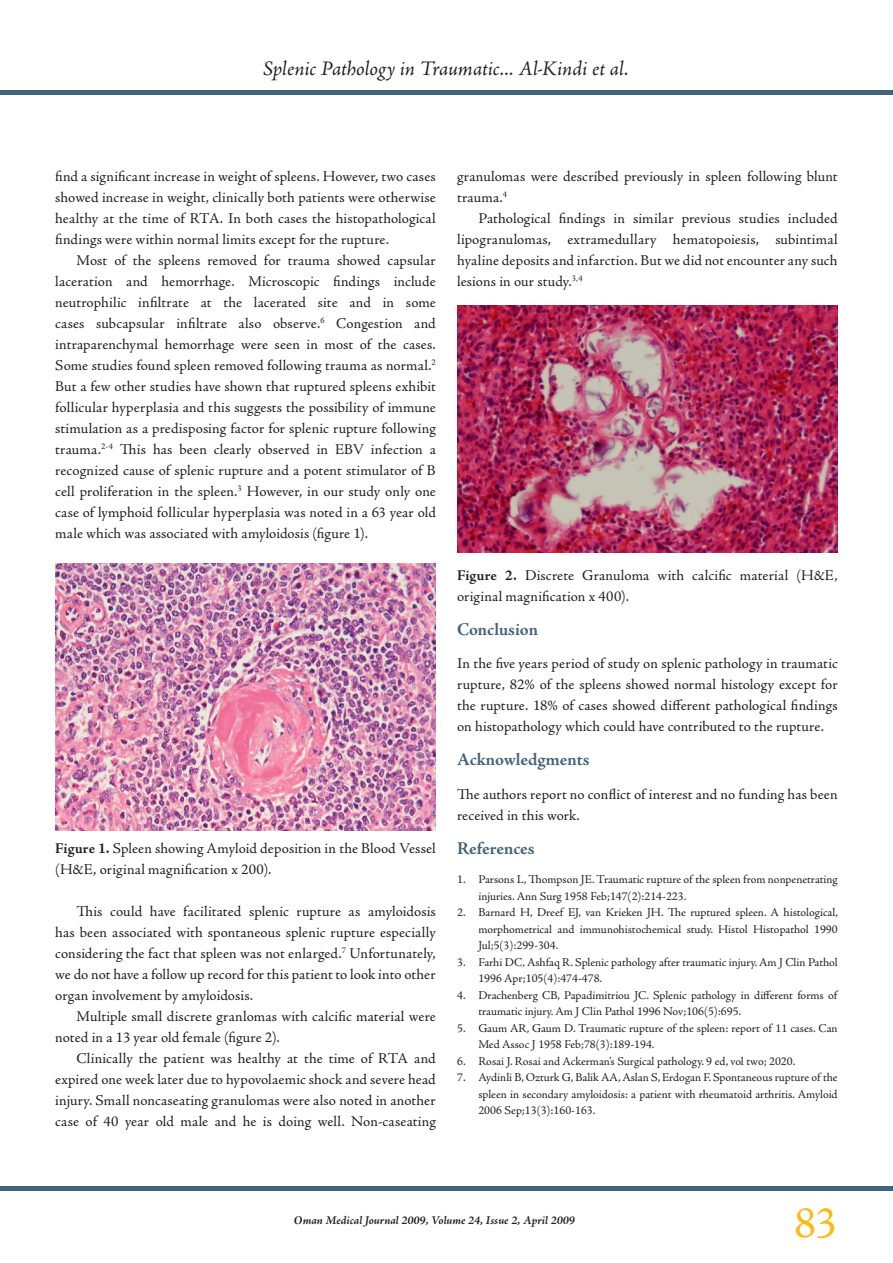
<style>
.page{position:relative;width:893px;height:1263px;background:#fff}
.page>*{position:absolute;margin:0;border:0;box-sizing:border-box;transform-origin:0 0}
.t1{font:45px "Adobe Jenson Pro";color:#fcb814}
.t2{font:italic 21px "Adobe Jenson Pro";letter-spacing:-.005em;color:#231f20}
.t3{font:700 18px "Adobe Jenson Pro";letter-spacing:-.005em;color:#44637a}
.t4{font:15px/21px "Adobe Jenson Pro";letter-spacing:.01em;color:#231f20;text-align:justify}
.t5{font:12px/16.5px "Adobe Jenson Pro";letter-spacing:-.005em;color:#231f20}
.t6{font:italic 700 12px "Adobe Jenson Pro";color:#231f20}
.s1{font-weight:700}
</style>
<div class="page">
<hr style="left:0;top:90px;width:893px;height:4px;background:#44637a">
<div style="left:0;top:1186px;width:893px;height:5px;background:#44637a"></div>
<img style="left:55px;top:563px;width:381px;height:268px">
<img style="left:458px;top:305px;width:380px;height:247px">
<h2 class="t2" style="left:263px;top:56px;width:367px">Splenic Pathology in Traumatic... Al-Kindi et al.</h2>
<p class="t4" style="left:55px;top:166px;width:382px">find a significant increase in weight of spleens. However, two cases showed increase in weight, clinically both patients were otherwise healthy at the time of RTA. In both cases the histopathological findings were within normal limits except for the rupture.</p>
<p class="t4" style="left:55px;top:250px;width:382px;text-indent:21px">Most of the spleens removed for trauma showed capsular laceration and hemorrhage. Microscopic findings include neutrophilic infiltrate at the lacerated site and in some cases subcapsular infiltrate also observe.<sup>6</sup> Congestion and intraparenchymal hemorrhage were seen in most of the cases.<br>Some studies found spleen removed following trauma as normal.<sup>2<br></sup>But a few other studies have shown that ruptured spleens exhibit follicular hyperplasia and this suggests the possibility of immune stimulation as a predisposing factor for splenic rupture following trauma.<sup>2-4</sup> This has been clearly observed in EBV infection a recognized cause of splenic rupture and a potent stimulator of B cell proliferation in the spleen.<sup>3</sup> However, in our study only one case of lymphoid follicular hyperplasia was noted in a 63 year old male which was associated with amyloidosis (figure 1).</p>
<p class="t4" style="left:55px;top:838px;width:382px"><span class="s1">Figure 1.</span> Spleen showing Amyloid deposition in the Blood Vessel (H&amp;E, original magnification x 200).</p>
<p class="t4" style="left:55px;top:901px;width:382px;text-indent:21px">This could have facilitated splenic rupture as amyloidosis has been associated with spontaneous splenic rupture especially considering the fact that spleen was not enlarged.<sup>7</sup> Unfortunately, we do not have a follow up record for this patient to look into other organ involvement by amyloidosis.</p>
<p class="t4" style="left:55px;top:1006px;width:382px;text-indent:21px">Multiple small discrete granlomas with calcific material were noted in a 13 year old female (figure 2).</p>
<p class="t4" style="left:55px;top:1048px;width:382px;text-indent:21px">Clinically the patient was healthy at the time of RTA and expired one week later due to hypovolaemic shock and severe head injury. Small noncaseating granulomas were also noted in another case of 40 year old male and he is doing well. Non-caseating</p>
<p class="t4" style="left:457px;top:166px;width:382px">granulomas were described previously in spleen following blunt trauma.<sup>4</sup></p>
<p class="t4" style="left:457px;top:208px;width:382px;text-indent:21px">Pathological findings in similar previous studies included lipogranulomas, extramedullary hematopoiesis, subintimal hyaline deposits and infarction. But we did not encounter any such lesions in our study.<sup>3,4</sup></p>
<p class="t4" style="left:457px;top:565px;width:382px"><span class="s1">Figure 2.</span> Discrete Granuloma with calcific material (H&amp;E, original magnification x 400).</p>
<p class="t3" style="left:457px;top:619px;width:82px">Conclusion</p>
<p class="t4" style="left:457px;top:653px;width:382px">In the five years period of study on splenic pathology in traumatic rupture, 82% of the spleens showed normal histology except for the rupture. 18% of cases showed different pathological findings on histopathology which could have contributed to the rupture.</p>
<p class="t3" style="left:457px;top:749px;width:134px">Acknowledgments</p>
<p class="t4" style="left:457px;top:784px;width:382px">The authors report no conflict of interest and no funding has been received in this work.</p>
<p class="t3" style="left:457px;top:838px;width:79px">References</p>
<p class="t5" style="left:478px;top:871px;width:361px;text-indent:-21px">1. Parsons L, Thompson JE. Traumatic rupture of the spleen from nonpenetrating injuries. Ann Surg 1958 Feb;147(2):214-223.</p>
<p class="t5" style="left:478px;top:904px;width:361px;text-align:justify;text-indent:-21px">2. Barnard H, Dreef EJ, van Krieken JH. The ruptured spleen. A histological, morphometrical and immunohistochemical study. Histol Histopathol 1990<br>Jul;5(3):299-304.</p>
<p class="t5" style="left:478px;top:954px;width:361px;text-indent:-21px">3. Farhi DC, Ashfaq R. Splenic pathology after traumatic injury. Am J Clin Pathol<br>1996 Apr;105(4):474-478.</p>
<p class="t5" style="left:478px;top:987px;width:360px;text-indent:-21px">4. Drachenberg CB, Papadimitriou JC. Splenic pathology in different forms of traumatic injury. Am J Clin Pathol 1996 Nov;106(5):695.</p>
<p class="t5" style="left:478px;top:1020px;width:361px;text-indent:-21px">5. Gaum AR, Gaum D. Traumatic rupture of the spleen: report of 11 cases. Can<br>Med Assoc J 1958 Feb;78(3):189-194.</p>
<p class="t5" style="left:457px;top:1053px;width:340px">6. Rosai J. Rosai and Ackerman’s Surgical pathology. 9 ed, vol two; 2020.</p>
<p class="t5" style="left:478px;top:1069px;width:361px;text-align:justify;text-indent:-21px">7. Aydinli B, Ozturk G, Balik AA, Aslan S, Erdogan F. Spontaneous rupture of the spleen in secondary amyloidosis: a patient with rheumatoid arthritis. Amyloid 2006 Sep;13(3):160-163.</p>
<p class="t6" style="left:294px;top:1214px;width:283px">Oman Medical Journal 2009, Volume 24, Issue 2, April 2009</p>
<h1 class="t1" style="left:794px;top:1197px;width:45px">83</h1>
</div>
